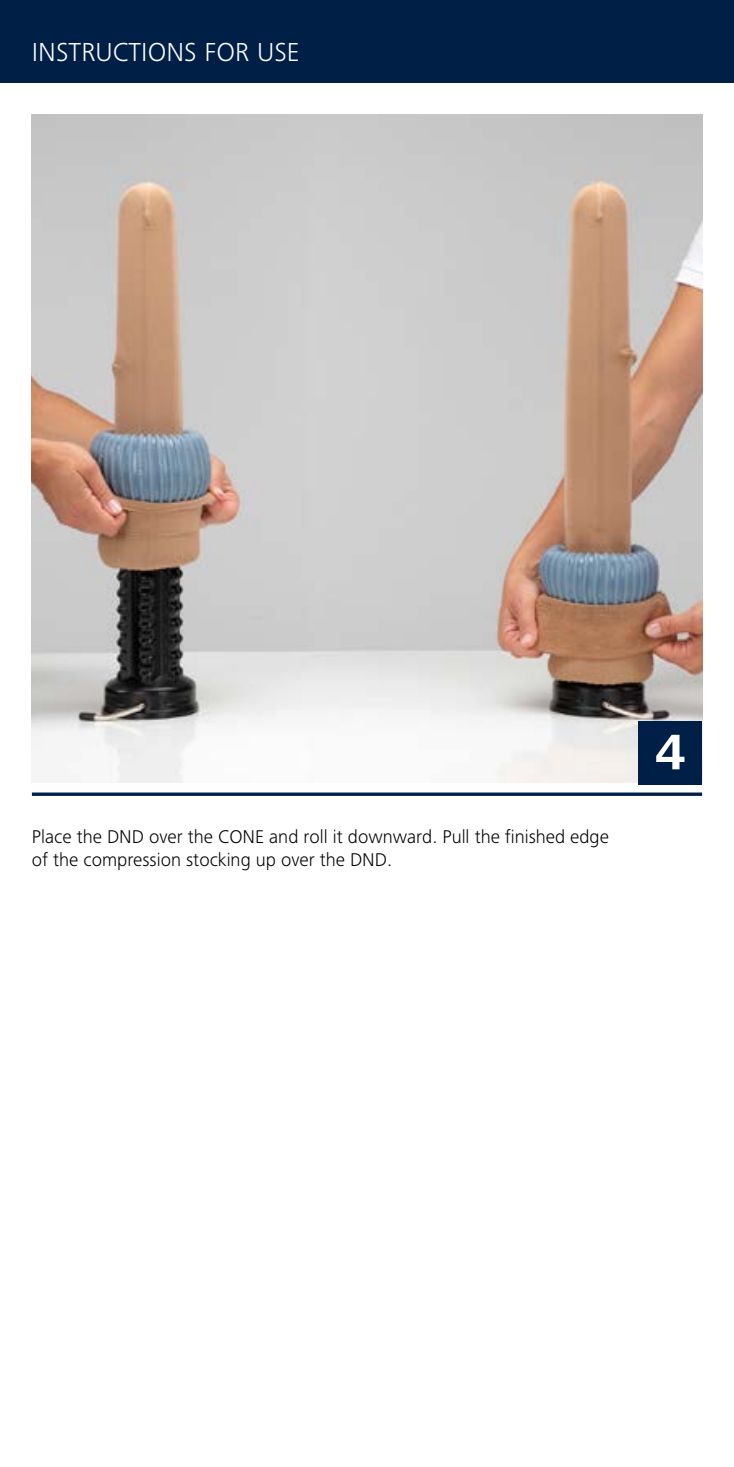
<style>
.page{position:relative;width:734px;height:1467px;background:#fff}
.page>*{position:absolute;margin:0;border:0;box-sizing:border-box;transform-origin:0 0}
.t1{font:700 51.75px "Frutiger Next LTW1 G";color:#fff}
.t2{font:300 27px "Frutiger Next LTW1 G";color:#fff}
.t3{font:300 19.12px/22.9px "Frutiger Next LTW1 G";color:#000}
</style>
<div class="page">
<div style="left:0;top:0;width:733px;height:83px;background:#001f47"></div>
<img style="left:32px;top:115px;width:670px;height:668px">
<svg style="left:32px;top:792px;width:670px;height:4px;background:#274163"></svg>
<div style="left:638px;top:721px;width:64px;height:64px;background:#001f47"></div>
<h2 class="t2" style="left:32px;top:36px;width:269px">INSTRUCTIONS FOR USE</h2>
<p class="t3" style="left:32px;top:825px;width:578px">Place the DND over the CONE and roll it downward. Pull the finished edge of the compression stocking up over the DND.</p>
<h1 class="t1" style="left:654px;top:722px;width:32px">4</h1>
</div>
